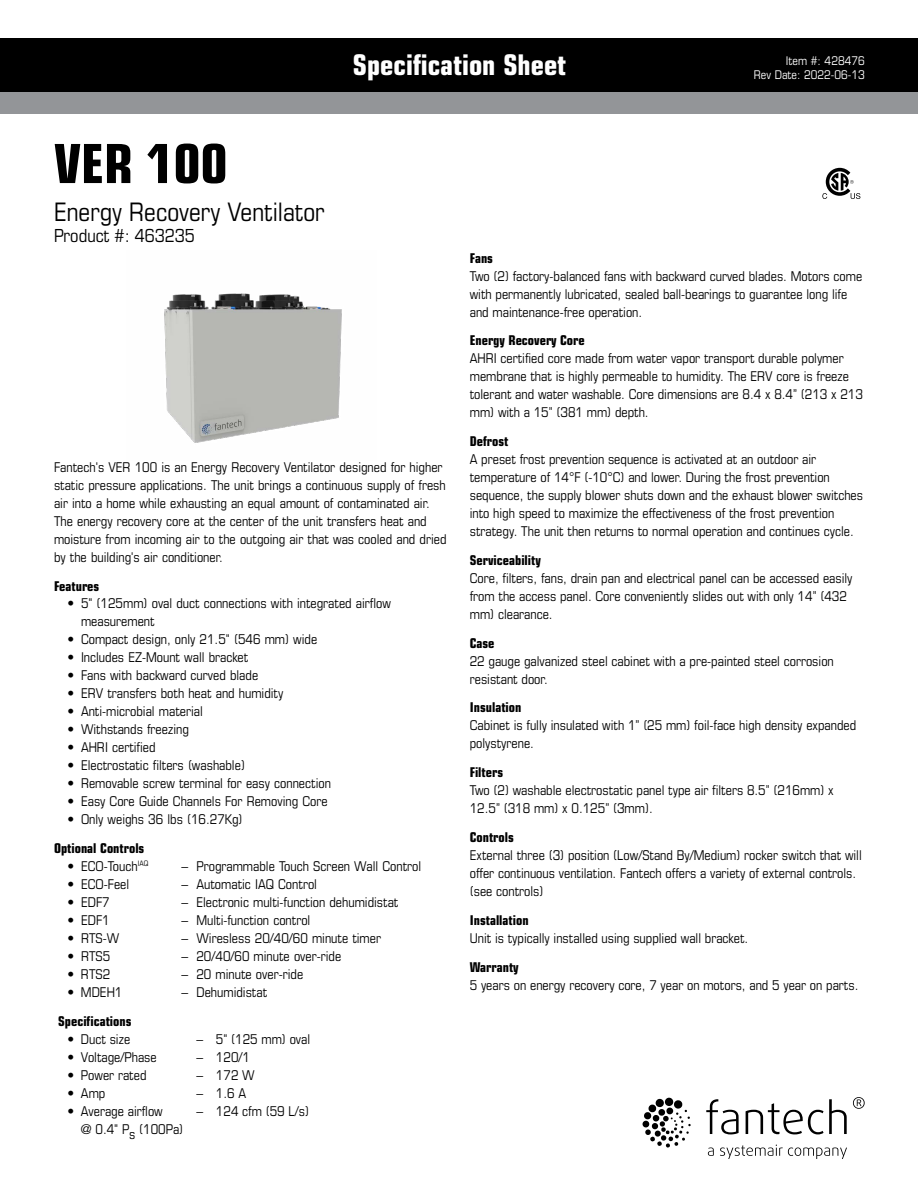
<style>
.page{position:relative;width:918px;height:1188px;background:#fff}
.page>*{position:absolute;margin:0;border:0;box-sizing:border-box;transform-origin:0 0}
.t1{font:700 condensed 54px "Eurostile LT Std";color:#000}
.t2{font:700 condensed 28.5px "Eurostile LT Std";color:#fff}
.t3{font:condensed 25.5px "Eurostile LT Std";color:#000}
.t4{font:condensed 18px "Eurostile LT Std";color:#000}
.t5{font:condensed 13.5px/18px "Eurostile LT Std";color:#000}
.t6{font:700 condensed 13.5px "Eurostile LT Std";color:#000}
.t7{font:condensed 12px "Eurostile LT Std";color:#fff}
</style>
<div class="page">
<svg style="left:822px;top:168px;width:38px;height:31px"></svg>
<img style="left:164px;top:293px;width:178px;height:150px">
<div style="left:0;top:38px;width:918px;height:54px;background:#000"></div>
<div style="left:0;top:92px;width:918px;height:21px;background:#939598"></div>
<svg style="left:643px;top:1097px;width:48px;height:51px"></svg>
<svg style="left:708px;top:1148px;width:6px;height:8px"></svg>
<svg style="left:720px;top:1145px;width:127px;height:14px"></svg>
<svg style="left:706px;top:1099px;width:33px;height:35px"></svg>
<svg style="left:746px;top:1099px;width:101px;height:35px"></svg>
<svg style="left:853px;top:1097px;width:12px;height:12px"></svg>
<h1 class="t1" style="left:54px;top:131px;width:175px">VER 100</h1>
<h3 class="t3" style="left:54px;top:196px;width:272px">Energy Recovery Ventilator</h3>
<h3 class="t4" style="left:54px;top:225px;width:142px">Product #: 463235</h3>
<h2 class="t2" style="left:353px;top:48px;width:215px">Specification Sheet</h2>
<p class="t7" style="left:786px;top:53px;width:80px">Item #: 428476</p>
<p class="t7" style="left:754px;top:67px;width:112px">Rev Date: 2022-06-13</p>
<p class="t5" style="left:54px;top:458px;width:394px">Fantech's VER 100 is an Energy Recovery Ventilator designed for higher static pressure applications. The unit brings a continuous supply of fresh air into a home while exhausting an equal amount of contaminated air.<br>The energy recovery core at the center of the unit transfers heat and moisture from incoming air to the outgoing air that was cooled and dried by the building's air conditioner.</p>
<p class="t6" style="left:54px;top:577px;width:47px">Features</p>
<p class="t5" style="left:81px;top:594px;width:311px;text-indent:-14px">• 5" (125mm) oval duct connections with integrated airflow measurement</p>
<p class="t5" style="left:68px;top:630px;width:251px">• Compact design, only 21.5" (546 mm) wide</p>
<p class="t5" style="left:68px;top:648px;width:182px">• Includes EZ-Mount wall bracket</p>
<p class="t5" style="left:68px;top:666px;width:192px">• Fans with backward curved blade</p>
<p class="t5" style="left:68px;top:684px;width:217px">• ERV transfers both heat and humidity</p>
<p class="t5" style="left:68px;top:702px;width:137px">• Anti-microbial material</p>
<p class="t5" style="left:68px;top:720px;width:123px">• Withstands freezing</p>
<p class="t5" style="left:68px;top:738px;width:90px">• AHRI certified</p>
<p class="t5" style="left:68px;top:756px;width:179px">• Electrostatic filters (washable)</p>
<p class="t5" style="left:68px;top:774px;width:265px">• Removable screw terminal for easy connection</p>
<p class="t5" style="left:68px;top:792px;width:262px">• Easy Core Guide Channels For Removing Core</p>
<p class="t5" style="left:68px;top:810px;width:177px">• Only weighs 36 lbs (16.27Kg)</p>
<p class="t6" style="left:54px;top:840px;width:92px">Optional Controls</p>
<p class="t5" style="left:68px;top:857px;width:82px">• ECO-Touch<sup>IAQ</sup></p>
<p class="t5" style="left:182px;top:857px;width:241px">– Programmable Touch Screen Wall Control</p>
<p class="t5" style="left:68px;top:875px;width:63px">• ECO-Feel</p>
<p class="t5" style="left:182px;top:875px;width:137px">– Automatic IAQ Control</p>
<p class="t5" style="left:68px;top:893px;width:44px">• EDF7</p>
<p class="t5" style="left:182px;top:893px;width:218px">– Electronic multi-function dehumidistat</p>
<p class="t5" style="left:68px;top:911px;width:44px">• EDF1</p>
<p class="t5" style="left:182px;top:911px;width:130px">– Multi-function control</p>
<p class="t5" style="left:68px;top:929px;width:53px">• RTS-W</p>
<p class="t5" style="left:182px;top:929px;width:201px">– Wiresless 20/40/60 minute timer</p>
<p class="t5" style="left:68px;top:947px;width:44px">• RTS5</p>
<p class="t5" style="left:182px;top:947px;width:161px">– 20/40/60 minute over-ride</p>
<p class="t5" style="left:67px;top:965px;width:44px">• RTS2</p>
<p class="t5" style="left:182px;top:965px;width:123px">– 20 minute over-ride</p>
<p class="t5" style="left:67px;top:983px;width:56px">• MDEH1</p>
<p class="t5" style="left:182px;top:983px;width:87px">– Dehumidistat</p>
<p class="t6" style="left:58px;top:1013px;width:75px">Specifications</p>
<p class="t5" style="left:67px;top:1030px;width:64px">• Duct size</p>
<p class="t5" style="left:196px;top:1030px;width:115px">– 5" (125 mm) oval</p>
<p class="t5" style="left:67px;top:1048px;width:91px">• Voltage/Phase</p>
<p class="t5" style="left:196px;top:1048px;width:55px">– 120/1</p>
<p class="t5" style="left:67px;top:1066px;width:81px">• Power rated</p>
<p class="t5" style="left:196px;top:1066px;width:60px">– 172 W</p>
<p class="t5" style="left:67px;top:1084px;width:39px">• Amp</p>
<p class="t5" style="left:196px;top:1084px;width:51px">– 1.6 A</p>
<p class="t5" style="left:67px;top:1102px;width:97px">• Average airflow</p>
<p class="t5" style="left:196px;top:1102px;width:114px">– 124 cfm (59 L/s)</p>
<p class="t5" style="left:81px;top:1120px;width:104px">@ 0.4" Ps (100Pa)</p>
<p class="t6" style="left:470px;top:250px;width:25px">Fans</p>
<p class="t5" style="left:470px;top:267px;width:394px">Two (2) factory-balanced fans with backward curved blades. Motors come with permanently lubricated, sealed ball-bearings to guarantee long life and maintenance-free operation.</p>
<p class="t6" style="left:470px;top:332px;width:116px">Energy Recovery Core</p>
<p class="t5" style="left:470px;top:349px;width:395px">AHRI certified core made from water vapor transport durable polymer membrane that is highly permeable to humidity. The ERV core is freeze tolerant and water washable. Core dimensions are 8.4 x 8.4” (213 x 213 mm) with a 15” (381 mm) depth.</p>
<p class="t6" style="left:470px;top:433px;width:40px">Defrost</p>
<p class="t5" style="left:470px;top:450px;width:395px">A preset frost prevention sequence is activated at an outdoor air temperature of 14°F (-10°C) and lower. During the frost prevention sequence, the supply blower shuts down and the exhaust blower switches into high speed to maximize the effectiveness of the frost prevention strategy. The unit then returns to normal operation and continues cycle.</p>
<p class="t6" style="left:470px;top:552px;width:73px">Serviceability</p>
<p class="t5" style="left:470px;top:569px;width:384px">Core, filters, fans, drain pan and electrical panel can be accessed easily from the access panel. Core conveniently slides out with only 14” (432 mm) clearance.</p>
<p class="t6" style="left:470px;top:635px;width:26px">Case</p>
<p class="t5" style="left:470px;top:652px;width:366px">22 gauge galvanized steel cabinet with a pre-painted steel corrosion resistant door.</p>
<p class="t6" style="left:470px;top:699px;width:53px">Insulation</p>
<p class="t5" style="left:470px;top:716px;width:388px">Cabinet is fully insulated with 1” (25 mm) foil-face high density expanded polystyrene.</p>
<p class="t6" style="left:470px;top:764px;width:35px">Filters</p>
<p class="t5" style="left:470px;top:781px;width:366px">Two (2) washable electrostatic panel type air filters 8.5” (216mm) x<br>12.5” (318 mm) x 0.125” (3mm).</p>
<p class="t6" style="left:470px;top:829px;width:46px">Controls</p>
<p class="t5" style="left:470px;top:846px;width:394px">External three (3) position (Low/Stand By/Medium) rocker switch that will offer continuous ventilation. Fantech offers a variety of external controls. (see controls)</p>
<p class="t6" style="left:470px;top:912px;width:60px">Installation</p>
<p class="t5" style="left:470px;top:929px;width:280px">Unit is typically installed using supplied wall bracket.</p>
<p class="t6" style="left:470px;top:959px;width:51px">Warranty</p>
<p class="t5" style="left:470px;top:976px;width:390px">5 years on energy recovery core, 7 year on motors, and 5 year on parts.</p>
</div>
